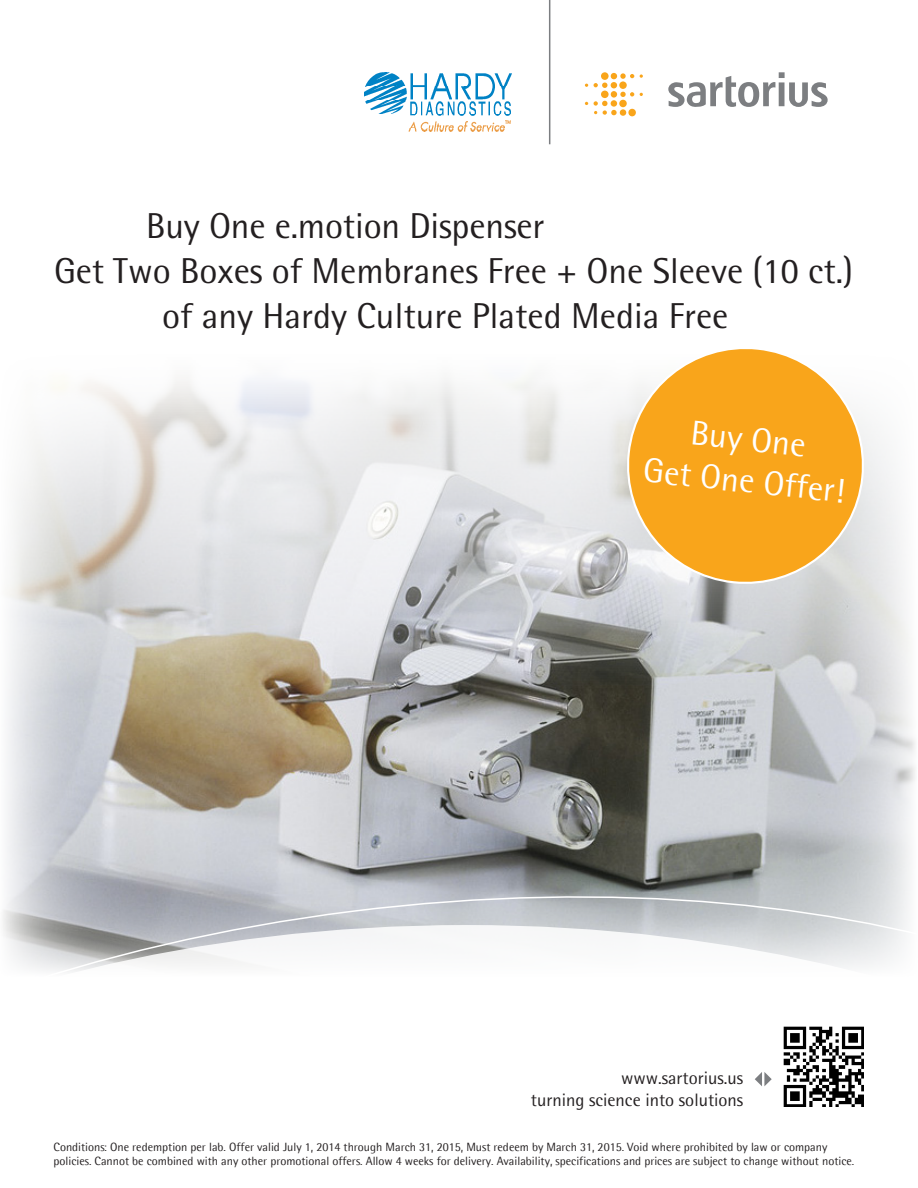
<style>
.page{position:relative;width:918px;height:1188px;background:#fff}
.page>*{position:absolute;margin:0;border:0;box-sizing:border-box;transform-origin:0 0}
.Promo_Main-Head_Sart{font:36px/45px "Sartorius Rotis Sans 2013";color:#231f20;text-align:center}
.Promo_Button_SartoRe{font:34.5px/42px "Sartorius Rotis Sans 2013";color:#fff;text-align:center}
.Body_SartoReg_9_5pt{font:18px "Sartorius Rotis Sans 2013";color:#231f20}
.Subhead_03_SartoExBo{font:18px "Sartorius Rotis Sans 2013";color:#231f20}
.t1{font:12px/14.4px "Sartorius Rotis Sans";color:#231f20}
</style>
<div class="page">
<img style="left:7px;top:378px;width:908px;height:468px">
<svg style="left:2px;top:846px;width:909px;height:79px;background:#aeb1b4"></svg>
<svg style="left:3px;top:925px;width:904px;height:47px;fill:#f6f7f7"></svg>
<svg style="left:620px;top:349px;width:251px;height:240px;background:#f4b958"></svg>
<svg style="left:640px;top:74px;width:3px;height:4px"></svg>
<div style="left:628px;top:109px;width:8px;height:7px;background:#f9a51b;border-radius:50%"></div>
<svg style="left:594px;top:73px;width:40px;height:42px"></svg>
<svg style="left:668px;top:72px;width:160px;height:35px"></svg>
<img style="left:365px;top:72px;width:146px;height:59px">
<hr style="left:549px;top:0;width:1px;height:144px;background:#7c7e81">
<svg style="left:755px;top:1072px;width:17px;height:14px"></svg>
<img style="left:783px;top:1026px;width:81px;height:81px">
<p class="Promo_Main-Head_Sart" style="left:146px;top:203px;width:400px">Buy One e.motion Dispenser</p>
<p class="Promo_Main-Head_Sart" style="left:54px;top:248px;width:801px">Get Two Boxes of Membranes Free + One Sleeve (10 ct.) of any Hardy Culture Plated Media Free</p>
<p class="Promo_Button_SartoRe" style="left:650px;top:407px;width:204px;rotate:6deg">Buy One<br>Get One Offer!</p>
<p class="Subhead_03_SartoExBo" style="left:621px;top:1068px;width:123px">www.sartorius.us</p>
<p class="Body_SartoReg_9_5pt" style="left:531px;top:1089px;width:214px">turning science into solutions</p>
<p class="t1" style="left:54px;top:1140px;width:802px">Conditions: One redemption per lab. Offer valid July 1, 2014 through March 31, 2015, Must redeem by March 31, 2015. Void where prohibited by law or company policies. Cannot be combined with any other promotional offers. Allow 4 weeks for delivery. Availability, specifications and prices are subject to change without notice.</p>
</div>
